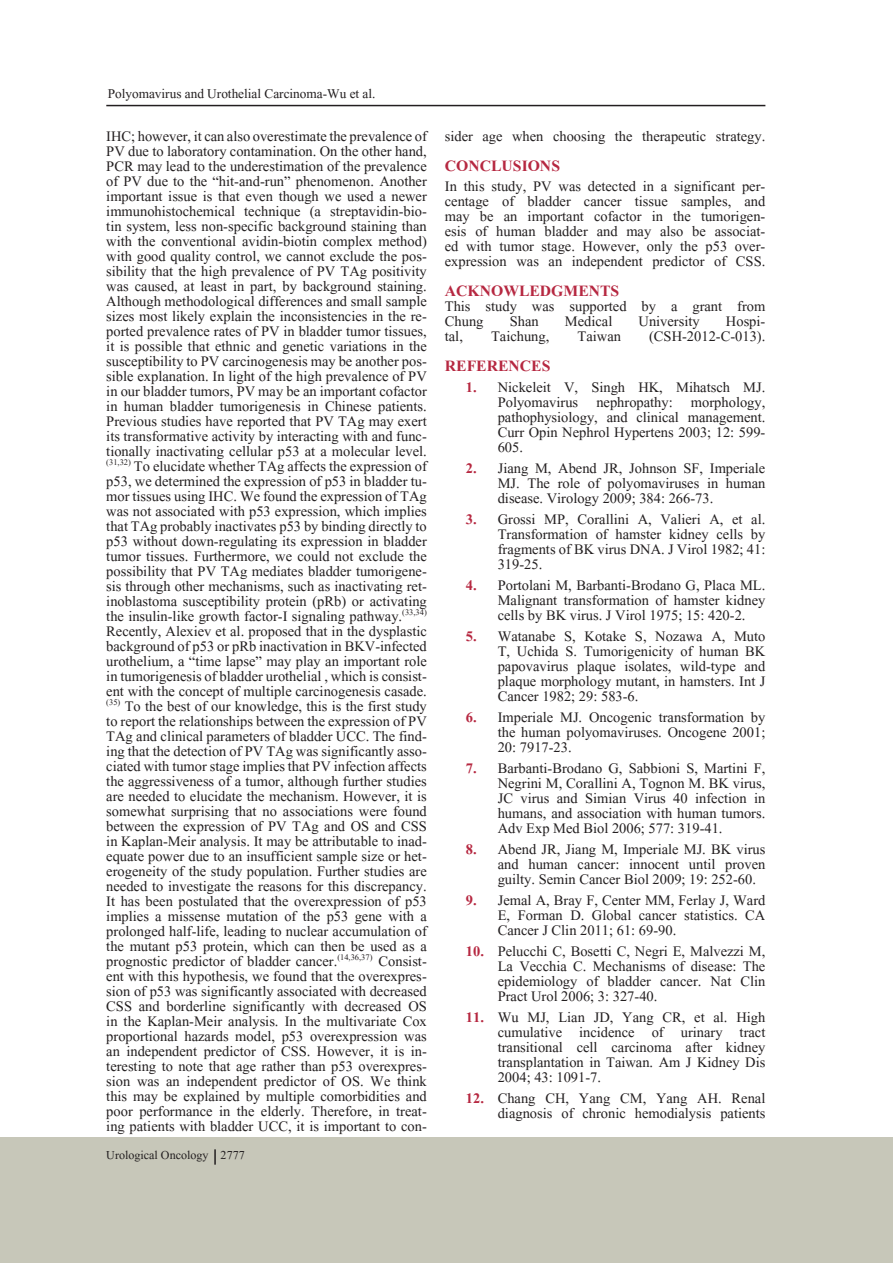
<style>
.page{position:relative;width:893px;height:1263px;background:#fff}
.page>*{position:absolute;margin:0;border:0;box-sizing:border-box;transform-origin:0 0}
.t1{font:700 19.5px "Aparajita";color:#b62841}
.t2{font:18px/15px "Aparajita";color:#231f20;text-align:justify}
.t3{font:16.5px "Aparajita";color:#231f20}
.t4{font:15px "Aparajita";color:#231f20}
.s1{font-weight:700;color:#b62841}
</style>
<div class="page">
<div style="left:0;top:1137px;width:893px;height:126px;background:#c7c7b9"></div>
<hr style="left:106px;top:105px;width:659px;height:1px;background:#231f20">
<svg style="left:214px;top:1149px;width:2px;height:16px"></svg>
<p class="t3" style="left:108px;top:85px;width:269px">Polyomavirus and Urothelial Carcinoma-Wu et al.</p>
<p class="t2" style="left:106px;top:131px;width:322px">IHC; however, it can also overestimate the prevalence of PV due to laboratory contamination. On the other hand, PCR may lead to the underestimation of the prevalence of PV due to the “hit-and-run” phenomenon. Another important issue is that even though we used a newer immunohistochemical technique (a streptavidin-bio&shy;tin system, less non-specific background staining than with the conventional avidin-biotin complex method) with good quality control, we cannot exclude the pos&shy;sibility that the high prevalence of PV TAg positivity was caused, at least in part, by background staining.<br>Although methodological differences and small sample sizes most likely explain the inconsistencies in the re&shy;ported prevalence rates of PV in bladder tumor tissues, it is possible that ethnic and genetic variations in the susceptibility to PV carcinogenesis may be another pos&shy;sible explanation. In light of the high prevalence of PV in our bladder tumors, PV may be an important cofactor in human bladder tumorigenesis in Chinese patients.</p>
<p class="t2" style="left:106px;top:416px;width:322px">Previous studies have reported that PV TAg may exert its transformative activity by interacting with and func&shy;tionally inactivating cellular p53 at a molecular level. <sup>(31,32)</sup> To elucidate whether TAg affects the expression of p53, we determined the expression of p53 in bladder tu&shy;mor tissues using IHC. We found the expression of TAg was not associated with p53 expression, which implies that TAg probably inactivates p53 by binding directly to p53 without down-regulating its expression in bladder tumor tissues. Furthermore, we could not exclude the possibility that PV TAg mediates bladder tumorigene&shy;sis through other mechanisms, such as inactivating ret&shy;inoblastoma susceptibility protein (pRb) or activating the insulin-like growth factor-I signaling pathway.<sup>(33,34)<br></sup>Recently, Alexiev et al. proposed that in the dysplastic background of p53 or pRb inactivation in BKV-infected urothelium, a “time lapse” may play an important role in tumorigenesis of bladder urothelial , which is consist&shy;ent with the concept of multiple carcinogenesis casade. <sup>(35)</sup> To the best of our knowledge, this is the first study to report the relationships between the expression of PV TAg and clinical parameters of bladder UCC. The find&shy;ing that the detection of PV TAg was significantly asso&shy;ciated with tumor stage implies that PV infection affects the aggressiveness of a tumor, although further studies are needed to elucidate the mechanism. However, it is somewhat surprising that no associations were found between the expression of PV TAg and OS and CSS in Kaplan-Meir analysis. It may be attributable to inad&shy;equate power due to an insufficient sample size or het&shy;erogeneity of the study population. Further studies are needed to investigate the reasons for this discrepancy.</p>
<p class="t2" style="left:106px;top:896px;width:322px">It has been postulated that the overexpression of p53 implies a missense mutation of the p53 gene with a prolonged half-life, leading to nuclear accumulation of the mutant p53 protein, which can then be used as a prognostic predictor of bladder cancer.<sup>(14,36,37)</sup> Consist&shy;ent with this hypothesis, we found that the overexpres&shy;sion of p53 was significantly associated with decreased CSS and borderline significantly with decreased OS in the Kaplan-Meir analysis. In the multivariate Cox proportional hazards model, p53 overexpression was an independent predictor of CSS. However, it is in&shy;teresting to note that age rather than p53 overexpres&shy;sion was an independent predictor of OS. We think this may be explained by multiple comorbidities and poor performance in the elderly. Therefore, in treat&shy;ing patients with bladder UCC, it is important to con-</p>
<p class="t4" style="left:106px;top:1148px;width:140px">Urological Oncology 2777</p>
<p class="t2" style="left:445px;top:131px;width:322px">sider age when choosing the therapeutic strategy.</p>
<p class="t1" style="left:445px;top:157px;width:117px">CONCLUSIONS</p>
<p class="t2" style="left:445px;top:180px;width:322px">In this study, PV was detected in a significant per&shy;centage of bladder cancer tissue samples, and may be an important cofactor in the tumorigen&shy;esis of human bladder and may also be associat&shy;ed with tumor stage. However, only the p53 over&shy;expression was an independent predictor of CSS.</p>
<p class="t1" style="left:445px;top:281px;width:176px">ACKNOWLEDGMENTS</p>
<p class="t2" style="left:445px;top:300px;width:322px">This study was supported by a grant from<br>Chung</p>
<p class="t2" style="left:510px;top:315px;width:30px">Shan</p>
<p class="t2" style="left:565px;top:315px;width:49px">Medical</p>
<p class="t2" style="left:639px;top:315px;width:63px">University</p>
<p class="t2" style="left:726px;top:315px;width:41px">Hospi-</p>
<p class="t2" style="left:445px;top:330px;width:20px">tal,</p>
<p class="t2" style="left:491px;top:330px;width:60px">Taichung,</p>
<p class="t2" style="left:577px;top:330px;width:45px">Taiwan</p>
<p class="t2" style="left:649px;top:330px;width:118px">(CSH-2012-C-013).</p>
<p class="t1" style="left:445px;top:356px;width:107px">REFERENCES</p>
<p class="t2" style="left:498px;top:381px;width:269px;text-indent:-32px"><span class="s1">1.</span> Nickeleit V, Singh HK, Mihatsch MJ.<br>Polyomavirus nephropathy: morphology, pathophysiology, and clinical management.<br>Curr Opin Nephrol Hypertens 2003; 12: 599- 605.</p>
<p class="t2" style="left:498px;top:462px;width:269px;text-indent:-32px"><span class="s1">2.</span> Jiang M, Abend JR, Johnson SF, Imperiale MJ. The role of polyomaviruses in human disease. Virology 2009; 384: 266-73.</p>
<p class="t2" style="left:498px;top:513px;width:269px;text-indent:-32px"><span class="s1">3.</span> Grossi MP, Corallini A, Valieri A, et al.<br>Transformation of hamster kidney cells by fragments of BK virus DNA. J Virol 1982; 41:<br>319-25.</p>
<p class="t2" style="left:498px;top:579px;width:269px;text-indent:-32px"><span class="s1">4.</span> Portolani M, Barbanti-Brodano G, Placa ML.<br>Malignant transformation of hamster kidney cells by BK virus. J Virol 1975; 15: 420-2.</p>
<p class="t2" style="left:498px;top:630px;width:269px;text-indent:-32px"><span class="s1">5.</span> Watanabe S, Kotake S, Nozawa A, Muto T, Uchida S. Tumorigenicity of human BK papovavirus plaque isolates, wild-type and plaque morphology mutant, in hamsters. Int J Cancer 1982; 29: 583-6.</p>
<p class="t2" style="left:498px;top:711px;width:269px;text-indent:-32px"><span class="s1">6.</span> Imperiale MJ. Oncogenic transformation by the human polyomaviruses. Oncogene 2001; 20: 7917-23.</p>
<p class="t2" style="left:498px;top:762px;width:269px;text-indent:-32px"><span class="s1">7.</span> Barbanti-Brodano G, Sabbioni S, Martini F, Negrini M, Corallini A, Tognon M. BK virus, JC virus and Simian Virus 40 infection in humans, and association with human tumors.<br>Adv Exp Med Biol 2006; 577: 319-41.</p>
<p class="t2" style="left:498px;top:843px;width:269px;text-indent:-32px"><span class="s1">8.</span> Abend JR, Jiang M, Imperiale MJ. BK virus and human cancer: innocent until proven guilty. Semin Cancer Biol 2009; 19: 252-60.</p>
<p class="t2" style="left:498px;top:894px;width:269px;text-indent:-32px"><span class="s1">9.</span> Jemal A, Bray F, Center MM, Ferlay J, Ward E, Forman D. Global cancer statistics. CA Cancer J Clin 2011; 61: 69-90.</p>
<p class="t2" style="left:498px;top:945px;width:269px;text-indent:-32px"><span class="s1">10.</span> Pelucchi C, Bosetti C, Negri E, Malvezzi M, La Vecchia C. Mechanisms of disease: The epidemiology of bladder cancer. Nat Clin Pract Urol 2006; 3: 327-40.</p>
<p class="t2" style="left:498px;top:1011px;width:269px;text-indent:-32px"><span class="s1">11.</span> Wu MJ, Lian JD, Yang CR, et al. High cumulative incidence of urinary tract transitional cell carcinoma after kidney transplantation in Taiwan. Am J Kidney Dis 2004; 43: 1091-7.</p>
<p class="t2" style="left:466px;top:1092px;width:301px;text-align:right"><span class="s1">12.</span> Chang CH, Yang CM, Yang AH. Renal diagnosis of chronic hemodialysis patients</p>
</div>
